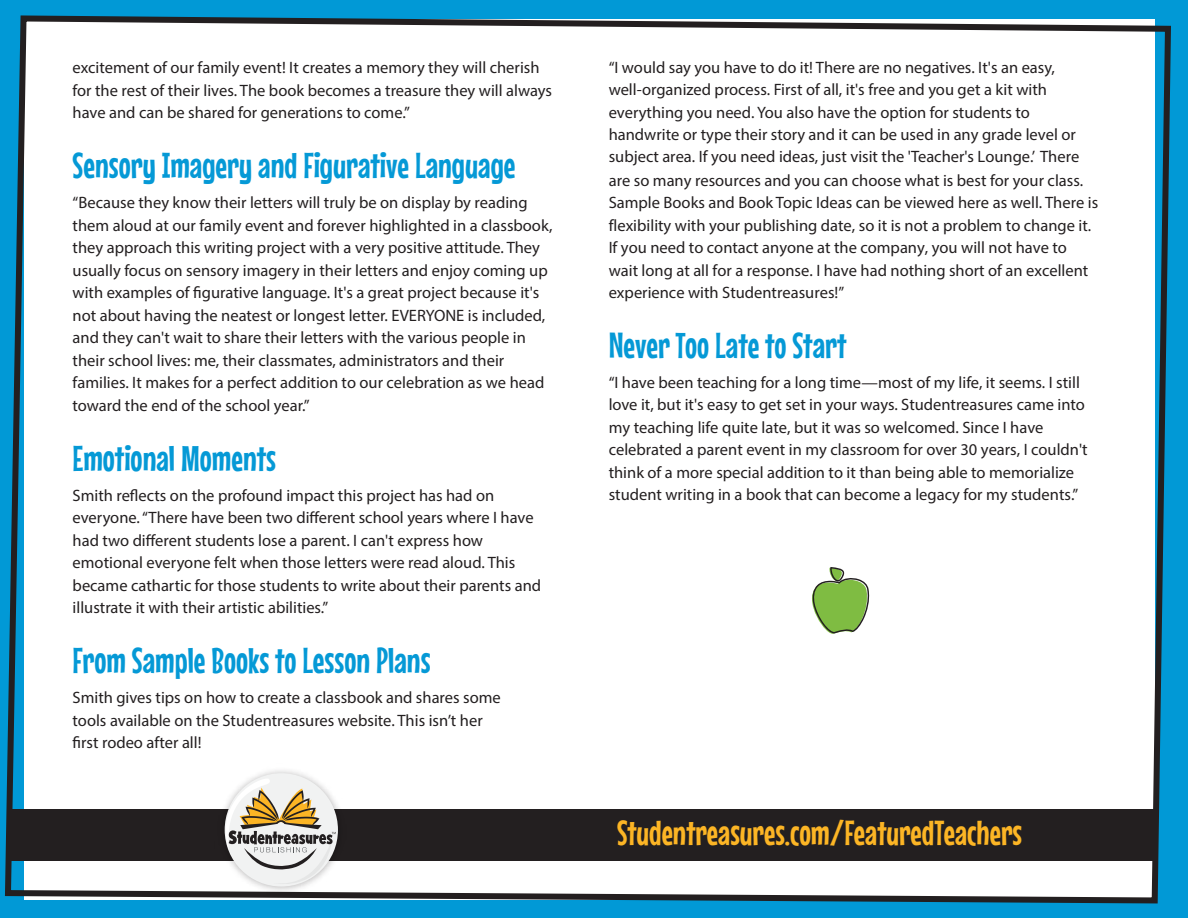
<style>
.page{position:relative;width:1188px;height:918px;background:#0199d6}
.page>*{position:absolute;margin:0;border:0;box-sizing:border-box;transform-origin:0 0}
.t1{font:36px "Mouse Memoirs";color:#0599d6}
.t2{font:34.95px "Mouse Memoirs";color:#fcb525}
.t3{font:16.5px/22.5px "Myriad Pro";color:#231f20}
</style>
<div class="page">
<div style="left:5px;top:15px;width:1166px;height:889px;background:#fff"></div>
<div style="left:8px;top:810px;width:1147px;height:51px;background:#231f20"></div>
<img style="left:215px;top:763px;width:133px;height:133px">
<svg style="left:214px;top:777px;width:122px;height:113px;background:#cdc8bd"></svg>
<svg style="left:802px;top:567px;width:69px;height:71px;background:#b3d096"></svg>
<p class="t3" style="left:73px;top:58px;width:481px">excitement of our family event! It creates a memory they will cherish for the rest of their lives. The book becomes a treasure they will always have and can be shared for generations to come.”</p>
<h1 class="t1" style="left:73px;top:151px;width:444px">Sensory Imagery and Figurative Language</h1>
<p class="t3" style="left:73px;top:193px;width:481px">“Because they know their letters will truly be on display by reading them aloud at our family event and forever highlighted in a classbook, they approach this writing project with a very positive attitude. They usually focus on sensory imagery in their letters and enjoy coming up with examples of figurative language. It's a great project because it's not about having the neatest or longest letter. EVERYONE is included, and they can't wait to share their letters with the various people in their school lives: me, their classmates, administrators and their families. It makes for a perfect addition to our celebration as we head toward the end of the school year.”</p>
<h1 class="t1" style="left:73px;top:437px;width:205px">Emotional Moments</h1>
<p class="t3" style="left:73px;top:485px;width:470px">Smith reflects on the profound impact this project has had on everyone. “There have been two different school years where I have had two different students lose a parent. I can't express how emotional everyone felt when those letters were read aloud. This became cathartic for those students to write about their parents and illustrate it with their artistic abilities.”</p>
<h1 class="t1" style="left:73px;top:646px;width:359px">From Sample Books to Lesson Plans</h1>
<p class="t3" style="left:73px;top:688px;width:430px">Smith gives tips on how to create a classbook and shares some tools available on the Studentreasures website. This isn’t her first rodeo after all!</p>
<p class="t3" style="left:609px;top:58px;width:491px">“I would say you have to do it! There are no negatives. It's an easy, well-organized process. First of all, it's free and you get a kit with everything you need. You also have the option for students to handwrite or type their story and it can be used in any grade level or subject area. If you need ideas, just visit the 'Teacher's Lounge.’ There are so many resources and you can choose what is best for your class.<br>Sample Books and Book Topic Ideas can be viewed here as well. There is flexibility with your publishing date, so it is not a problem to change it.<br>If you need to contact anyone at the company, you will not have to wait long at all for a response. I have had nothing short of an excellent experience with Studentreasures!”</p>
<h1 class="t1" style="left:609px;top:331px;width:239px">Never Too Late to Start</h1>
<p class="t3" style="left:609px;top:373px;width:480px">“I have been teaching for a long time—most of my life, it seems. I still love it, but it's easy to get set in your ways. Studentreasures came into my teaching life quite late, but it was so welcomed. Since I have celebrated a parent event in my classroom for over 30 years, I couldn't think of a more special addition to it than being able to memorialize student writing in a book that can become a legacy for my students.”</p>
<h2 class="t2" style="left:617px;top:813px;width:407px">Studentreasures.com/FeaturedTeachers</h2>
</div>
